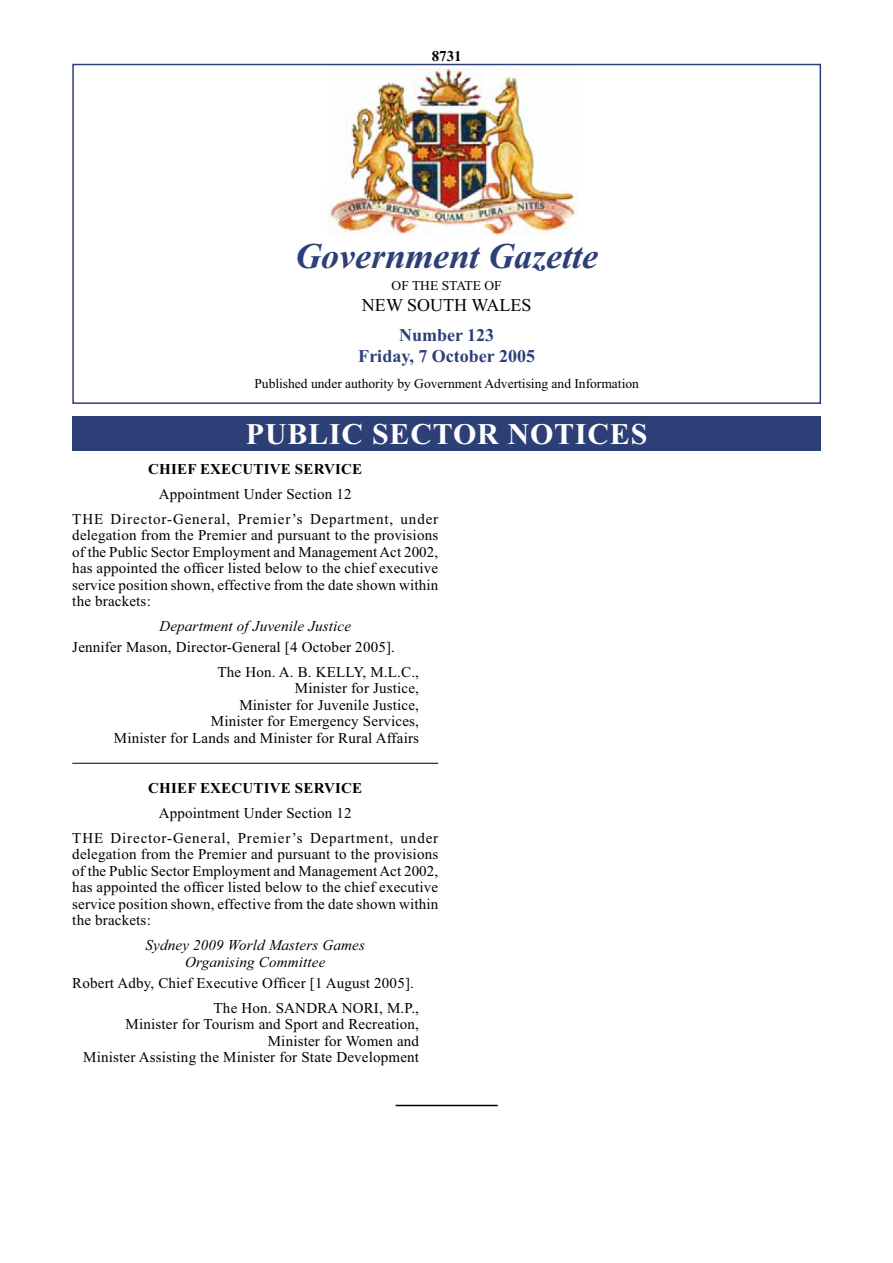
<style>
.page{position:relative;width:893px;height:1263px;background:#fff}
.page>*{position:absolute;margin:0;border:0;box-sizing:border-box;transform-origin:0 0}
.t1{font:italic 700 36px "Times New Roman";color:#2c3f77}
.t2{font:700 30px "Times New Roman";letter-spacing:.025em;color:#fff}
.t3{font:700 18px/21.5px "Times New Roman";color:#2c3f77;text-align:center}
.t4{font:18px "Times New Roman";color:#000}
.t5{font:15px/16.5px "Times New Roman";letter-spacing:.01em;color:#000;text-align:justify}
.t6{font:15px/25px "Times New Roman";letter-spacing:.055em;color:#000;text-align:center}
.t7{font:italic 15px/16.5px "Times New Roman";letter-spacing:.01em;color:#000;text-align:center}
.t8{font:700 15px "Times New Roman";letter-spacing:.01em;color:#000}
.t9{font:13.5px "Times New Roman";color:#000}
</style>
<div class="page">
<hr style="left:395px;top:1105px;width:102px;height:1px;background:#000">
<hr style="left:72px;top:763px;width:366px;height:1px;background:#000">
<div style="left:72px;top:64px;width:749px;height:340px;border:2px solid #2c3f77"></div>
<div style="left:72px;top:417px;width:749px;height:34px;background:#2c3f77"></div>
<img style="left:327px;top:68px;width:250px;height:167px">
<p class="t8" style="left:431px;top:51px;width:31px">8731</p>
<h1 class="t1" style="left:295px;top:244px;width:304px">Government Gazette</h1>
<p class="t9" style="left:391px;top:280px;width:112px">OF THE STATE OF</p>
<p class="t4" style="left:362px;top:298px;width:171px">NEW SOUTH WALES</p>
<p class="t3" style="left:358px;top:326px;width:178px">Number 123<br>Friday, 7 October 2005</p>
<p class="t9" style="left:254px;top:379px;width:386px">Published under authority by Government Advertising and Information</p>
<h2 class="t2" style="left:246px;top:424px;width:403px">PUBLIC SECTOR NOTICES</h2>
<p class="t8" style="left:148px;top:464px;width:215px">CHIEF EXECUTIVE SERVICE</p>
<p class="t6" style="left:72px;top:483px;width:367px">Appointment Under Section 12<br>THE Director-General, Premier’s Department, under</p>
<p class="t5" style="left:72px;top:528px;width:367px">delegation from the Premier and pursuant to the provisions of the Public Sector Employment and Management Act 2002, has appointed the officer listed below to the chief executive service position shown, effective from the date shown within the brackets:</p>
<p class="t7" style="left:159px;top:619px;width:193px">Department of Juvenile Justice</p>
<p class="t5" style="left:217px;top:636px;width:203px;line-height:25px;text-indent:-145px">Jennifer Mason, Director-General [4 October 2005].<br>The Hon. A. B. KELLY, M.L.C.,</p>
<p class="t5" style="left:114px;top:682px;width:306px;text-align:right">Minister for Justice,<br>Minister for Juvenile Justice,<br>Minister for Emergency Services,<br>Minister for Lands and Minister for Rural Affairs</p>
<p class="t8" style="left:148px;top:783px;width:215px">CHIEF EXECUTIVE SERVICE</p>
<p class="t6" style="left:72px;top:802px;width:367px">Appointment Under Section 12<br>THE Director-General, Premier’s Department, under</p>
<p class="t5" style="left:72px;top:848px;width:367px">delegation from the Premier and pursuant to the provisions of the Public Sector Employment and Management Act 2002, has appointed the officer listed below to the chief executive service position shown, effective from the date shown within the brackets:</p>
<p class="t7" style="left:146px;top:939px;width:221px">Sydney 2009 World Masters Games<br>Organising Committee</p>
<p class="t5" style="left:214px;top:972px;width:207px;line-height:25px;text-indent:-141px">Robert Adby, Chief Executive Officer [1 August 2005].<br>The Hon. SANDRA NORI, M.P.,</p>
<p class="t5" style="left:83px;top:1017px;width:337px;text-align:right">Minister for Tourism and Sport and Recreation,<br>Minister for Women and<br>Minister Assisting the Minister for State Development</p>
</div>
